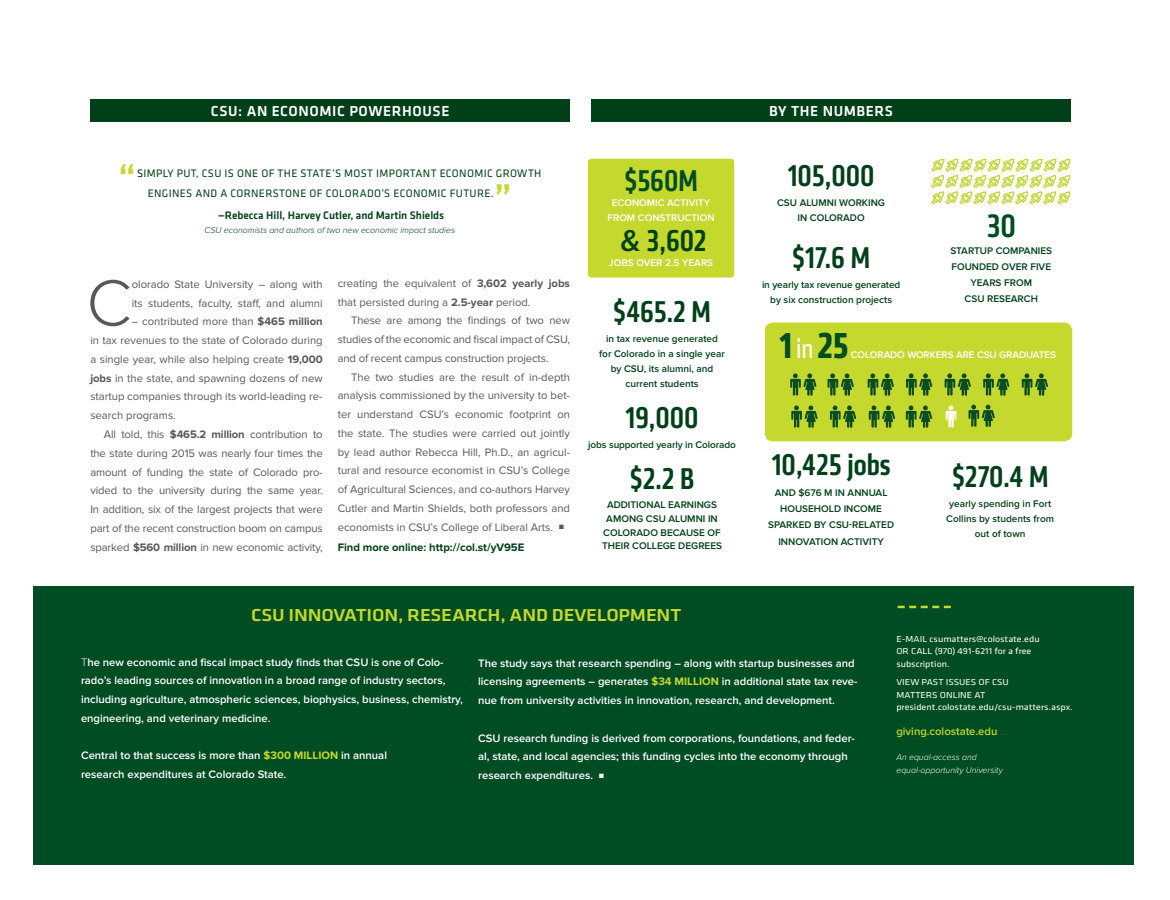
<style>
.page{position:relative;width:1170px;height:900px;background:#fff}
.page>*{position:absolute;margin:0;border:0;box-sizing:border-box;transform-origin:0 0}
.t1{font:300 67.5px "Proxima Nova";color:#57585a}
.t2{font:700 condensed 37.5px "Klavika";color:#004c23}
.t3{font:500 37.5px "Klavika";color:#c4d82d}
.t4{font:500 condensed 33.62px "Klavika";color:#004c23}
.t5{font:500 condensed 31.25px "Klavika";color:#004019}
.t6{font:500 condensed 31.25px "Klavika";color:#004c23}
.t7{font:500 18px "Klavika";letter-spacing:-.01em;color:#c4d82d;scale:1.11 1}
.t8{font:500 15px "Klavika";letter-spacing:.04em;color:#fff}
.t9{font:11.25px/18.8px "Proxima Nova";color:#57585a;text-align:justify}
.t10{font:600 11.25px/18.8px "Proxima Nova";color:#fff}
.t11{font:11.25px/20px "Klavika";letter-spacing:.03em;color:#004019}
.t12{font:500 11.25px "Klavika";color:#004019}
.t13{font:700 11.25px "Proxima Nova";color:#004019}
.t14{font:600 11.25px "Proxima Nova";color:#c4d82d}
.t15{font:600 10px/15px "Proxima Nova";color:#004019;text-align:center}
.t16{font:600 10px/15px "Proxima Nova";color:#fff;text-align:center}
.t17{font:9px/12.5px "Klavika";color:#fff;scale:1.11 1}
.t18{font:italic 300 8.75px "Proxima Nova";color:#004019}
.t19{font:italic 300 8.75px/12.5px "Proxima Nova";color:#fff}
.s1{color:#002230}
.s2{font-weight:700}
.s3{font-family:"Proxima Nova";font-weight:600;font-stretch:normal}
.s4{font-weight:400;font-size:28.75px;color:#fff}
.s5{font-weight:300}
.s6{font-weight:700;color:#c4d82d}
</style>
<div class="page">
<div style="left:34px;top:586px;width:1100px;height:279px;background:#004c23"></div>
<div style="left:90px;top:100px;width:480px;height:22px;background:#004019"></div>
<svg style="left:898px;top:606px;width:53px;height:2px"></svg>
<div style="left:591px;top:100px;width:480px;height:22px;background:#004019"></div>
<div style="left:588px;top:159px;width:146px;height:119px;background:#c4d82d;border-radius:4px"></div>
<div style="left:765px;top:323px;width:307px;height:118px;background:#c4d82d;border-radius:8px"></div>
<svg style="left:790px;top:374px;width:26px;height:22px"></svg>
<svg style="left:828px;top:374px;width:26px;height:22px"></svg>
<svg style="left:868px;top:374px;width:26px;height:22px"></svg>
<svg style="left:906px;top:374px;width:26px;height:22px"></svg>
<svg style="left:945px;top:374px;width:26px;height:22px"></svg>
<svg style="left:983px;top:374px;width:26px;height:22px"></svg>
<svg style="left:1022px;top:374px;width:26px;height:22px"></svg>
<svg style="left:969px;top:405px;width:26px;height:22px"></svg>
<svg style="left:791px;top:406px;width:27px;height:22px"></svg>
<svg style="left:830px;top:406px;width:26px;height:22px"></svg>
<svg style="left:869px;top:406px;width:26px;height:22px"></svg>
<svg style="left:906px;top:406px;width:26px;height:22px"></svg>
<svg style="left:946px;top:406px;width:11px;height:22px"></svg>
<svg style="left:931px;top:159px;width:140px;height:45px"></svg>
<h3 class="t8" style="left:211px;top:101px;width:240px">CSU: AN ECONOMIC POWERHOUSE</h3>
<h2 class="t3" style="left:118px;top:152px;width:19px">“</h2>
<p class="t11" style="left:148px;top:162px;width:395px;text-indent:-11px"><span class="s1">S</span>IMPLY PUT, CSU IS ONE OF THE STATE’S MOST IMPORTANT ECONOMIC GROWTH<br>ENGINES AND A CORNERSTONE OF COLORADO’S ECONOMIC FUTURE<span class="s1">.</span></p>
<p class="t12" style="left:218px;top:208px;width:228px">—Rebecca Hill, Harvey Cutler, and Martin Shields</p>
<h2 class="t3" style="left:494px;top:172px;width:19px">”</h2>
<p class="t18" style="left:205px;top:225px;width:252px">CSU economists and authors of two new economic impact studies</p>
<h1 class="t1" style="left:86px;top:266px;width:47px">C</h1>
<p class="t9" style="left:132px;top:275px;width:192px">olorado State University – along with its students, faculty, staff, and alumni</p>
<p class="t9" style="left:90px;top:313px;width:234px;text-indent:41px">– contributed more than <span class="s2">$465 million </span>in tax revenues to the state of Colorado during a single year, while also helping create <span class="s2">19,000 jobs</span> in the state, and spawning dozens of new startup companies through its world-leading re&shy;search programs.</p>
<p class="t9" style="left:90px;top:425px;width:234px;text-indent:14px">All told, this <span class="s2">$465.2 million</span> contribution to the state during 2015 was nearly four times the amount of funding the state of Colorado pro&shy;vided to the university during the same year.<br>In addition, six of the largest projects that were part of the recent construction boom on campus sparked <span class="s2">$560 million</span> in new economic activity,</p>
<p class="t9" style="left:338px;top:274px;width:234px">creating the equivalent of <span class="s2">3,602 yearly jobs </span>that persisted during a <span class="s2">2.5-year</span> period.</p>
<p class="t9" style="left:338px;top:311px;width:234px;text-indent:14px">These are among the findings of two new studies of the economic and fiscal impact of CSU, and of recent campus construction projects.</p>
<p class="t9" style="left:338px;top:368px;width:234px;text-indent:14px">The two studies are the result of in-depth analysis commissioned by the university to bet&shy;ter understand CSU’s economic footprint on the state. The studies were carried out jointly by lead author Rebecca Hill, Ph.D., an agricul&shy;tural and resource economist in CSU’s College of Agricultural Sciences, and co-authors Harvey Cutler and Martin Shields, both professors and economists in CSU’s College of Liberal Arts. ■</p>
<p class="t13" style="left:338px;top:540px;width:188px">Find more online: http://col.st/yV95E</p>
<h3 class="t6" style="left:624px;top:161px;width:75px">$560M</h3>
<p class="t16" style="left:607px;top:195px;width:109px">ECONOMIC ACTIVITY<br>FROM CONSTRUCTION</p>
<h3 class="t5" style="left:621px;top:221px;width:87px"><span class="s3">&amp;</span> 3,602</h3>
<p class="t16" style="left:609px;top:255px;width:106px">JOBS OVER 2.5 YEARS</p>
<h3 class="t5" style="left:613px;top:292px;width:99px">$465.2 M</h3>
<p class="t15" style="left:599px;top:331px;width:127px">in tax revenue generated for Colorado in a single year by CSU, its alumni, and current students</p>
<h3 class="t5" style="left:626px;top:398px;width:74px">19,000</h3>
<p class="t15" style="left:588px;top:438px;width:149px">jobs supported yearly in Colorado</p>
<h3 class="t5" style="left:630px;top:459px;width:66px">$2.2 B</h3>
<p class="t15" style="left:602px;top:498px;width:122px;line-height:13.8px">ADDITIONAL EARNINGS<br>AMONG CSU ALUMNI IN<br>COLORADO BECAUSE OF<br>THEIR COLLEGE DEGREES</p>
<h3 class="t7" style="left:251px;top:603px;width:389px">CSU INNOVATION, RESEARCH, AND DEVELOPMENT</h3>
<h3 class="t8" style="left:769px;top:101px;width:125px">BY THE NUMBERS</h3>
<h3 class="t5" style="left:788px;top:156px;width:88px">105,000</h3>
<p class="t15" style="left:777px;top:195px;width:109px">CSU ALUMNI WORKING<br>IN COLORADO</p>
<h3 class="t5" style="left:792px;top:238px;width:80px">$17.6 M</h3>
<p class="t15" style="left:762px;top:278px;width:140px">in yearly tax revenue generated by six construction projects</p>
<h3 class="t4" style="left:987px;top:205px;width:31px">30</h3>
<p class="t15" style="left:950px;top:242px;width:103px;line-height:16.2px">STARTUP COMPANIES<br>FOUNDED OVER FIVE<br>YEARS FROM<br>CSU RESEARCH</p>
<h2 class="t2" style="left:779px;top:321px;width:70px">1<span class="s4">in</span>25</h2>
<p class="t16" style="left:851px;top:347px;width:207px">COLORADO WORKERS ARE CSU GRADUATES</p>
<h3 class="t5" style="left:772px;top:445px;width:120px">10,425 jobs</h3>
<p class="t15" style="left:768px;top:485px;width:127px;line-height:16.2px">AND $676 M IN ANNUAL<br>HOUSEHOLD INCOME<br>SPARKED BY CSU-RELATED<br>INNOVATION ACTIVITY</p>
<h3 class="t5" style="left:952px;top:457px;width:98px">$270.4 M</h3>
<p class="t15" style="left:946px;top:496px;width:109px">yearly spending in Fort<br>Collins by students from out of town</p>
<p class="t10" style="left:81px;top:653px;width:384px"><span class="s5">T</span>he new economic and fiscal impact study finds that CSU is one of Colo&shy;rado’s leading sources of innovation in a broad range of industry sectors, including agriculture, atmospheric sciences, biophysics, business, chemistry, engineering, and veterinary medicine.</p>
<p class="t10" style="left:81px;top:746px;width:308px">Central to that success is more than <span class="s6">$300 MILLION</span> in annual research expenditures at Colorado State.</p>
<p class="t10" style="left:478px;top:654px;width:381px">The study says that research spending – along with startup businesses and licensing agreements – generates <span class="s6">$34 MILLION</span> in additional state tax reve&shy;nue from university activities in innovation, research, and development.</p>
<p class="t10" style="left:478px;top:729px;width:378px">CSU research funding is derived from corporations, foundations, and feder&shy;al, state, and local agencies; this funding cycles into the economy through research expenditures. ■</p>
<p class="t17" style="left:896px;top:632px;width:131px">E-MAIL csumatters@colostate.edu<br>OR CALL (970) 491-6211 for a free subscription.</p>
<p class="t17" style="left:896px;top:676px;width:160px">VIEW PAST ISSUES OF CSU<br>MATTERS ONLINE AT president.colostate.edu/csu-matters.aspx.</p>
<p class="t14" style="left:896px;top:725px;width:103px">giving.colostate.edu</p>
<p class="t19" style="left:896px;top:751px;width:108px">An equal-access and equal-opportunity University</p>
</div>
